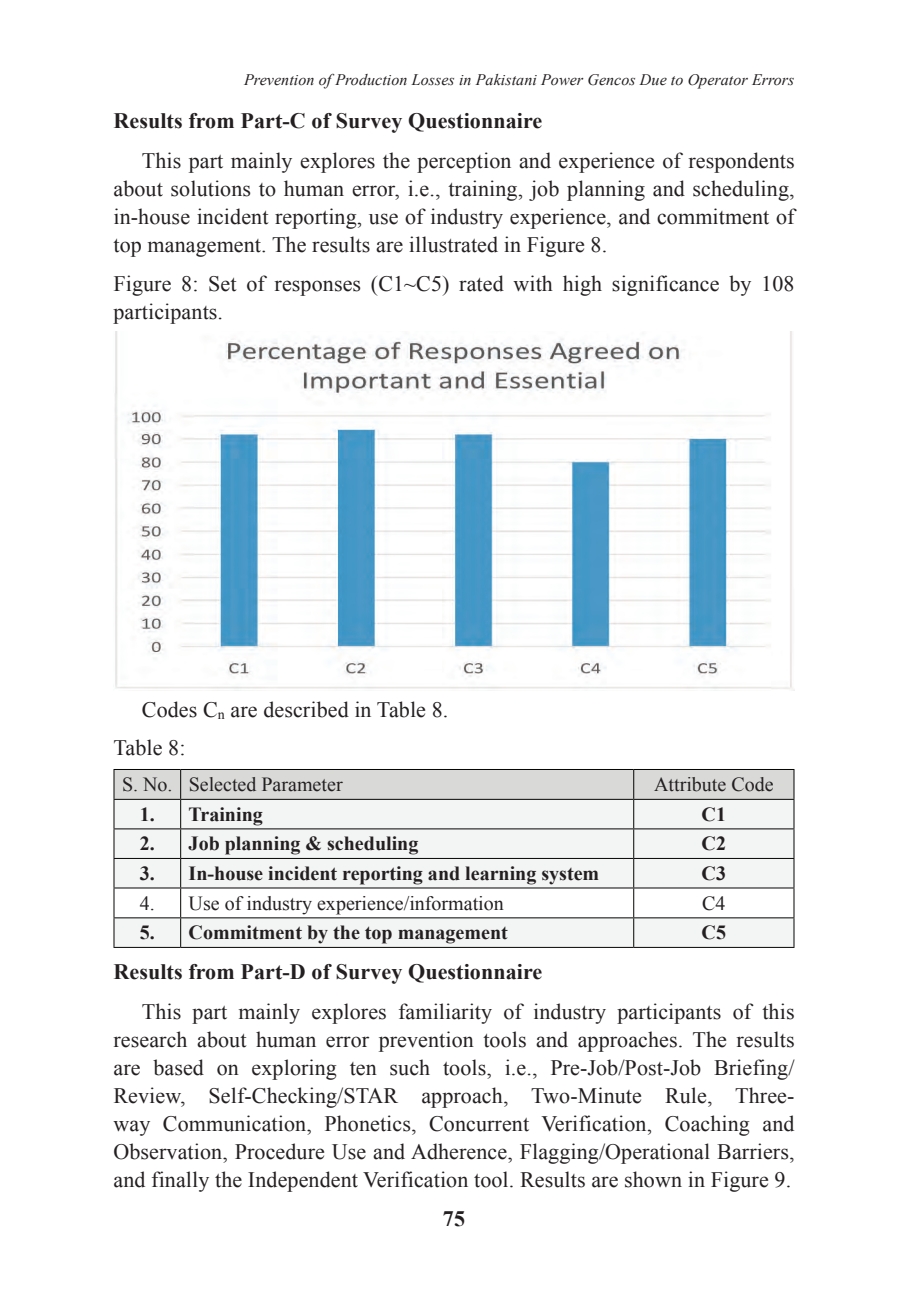
<style>
.page{position:relative;width:908px;height:1304px;background:#fff}
.page>*{position:absolute;margin:0;border:0;box-sizing:border-box;transform-origin:0 0}
.t1{font:22px/28px "Times New Roman";letter-spacing:.005em;color:#231f20;text-align:justify}
.t2{font:700 22px "Times New Roman";letter-spacing:.005em;color:#231f20}
.t3{font:700 20px "Times New Roman";color:#231f20}
.t4{font:20px "Times New Roman";color:#231f20}
.t5{font:italic 16px "Times New Roman";letter-spacing:.005em;color:#231f20}
</style>
<div class="page">
<img style="left:114px;top:332px;width:680px;height:359px">
<svg style="left:113px;top:769px;width:681px;height:179px"></svg>
<p class="t5" style="left:244px;top:70px;width:551px">Prevention of Production Losses in Pakistani Power Gencos Due to Operator Errors</p>
<p class="t2" style="left:113px;top:108px;width:430px">Results from Part-C of Survey Questionnaire</p>
<p class="t1" style="left:113px;top:146px;width:682px;text-indent:28px">This part mainly explores the perception and experience of respondents about solutions to human error, i.e., training, job planning and scheduling, in-house incident reporting, use of industry experience, and commitment of top management. The results are illustrated in Figure 8.</p>
<p class="t1" style="left:113px;top:269px;width:682px">Figure 8: Set of responses (C1~C5) rated with high significance by 108 participants.</p>
<p class="t1" style="left:113px;top:690px;width:336px;line-height:38.4px;text-indent:28px">Codes C<sub>n</sub> are described in Table 8.<br>Table 8:</p>
<p class="t4" style="left:122px;top:773px;width:222px">S. No. Selected Parameter</p>
<p class="t4" style="left:653px;top:773px;width:121px">Attribute Code</p>
<p class="t3" style="left:140px;top:803px;width:124px">1. Training</p>
<p class="t3" style="left:701px;top:803px;width:26px">C1</p>
<p class="t3" style="left:140px;top:832px;width:280px">2. Job planning &amp; scheduling</p>
<p class="t3" style="left:701px;top:832px;width:26px">C2</p>
<p class="t3" style="left:140px;top:862px;width:461px">3. In-house incident reporting and learning system</p>
<p class="t3" style="left:701px;top:862px;width:26px">C3</p>
<p class="t4" style="left:140px;top:892px;width:365px">4. Use of industry experience/information</p>
<p class="t4" style="left:701px;top:892px;width:25px">C4</p>
<p class="t3" style="left:140px;top:921px;width:369px">5. Commitment by the top management</p>
<p class="t3" style="left:701px;top:921px;width:26px">C5</p>
<p class="t2" style="left:113px;top:959px;width:430px">Results from Part-D of Survey Questionnaire</p>
<p class="t1" style="left:113px;top:997px;width:682px;text-indent:28px">This part mainly explores familiarity of industry participants of this research about human error prevention tools and approaches. The results are based on exploring ten such tools, i.e., Pre-Job/Post-Job Briefing/ Review, Self-Checking/STAR approach, Two-Minute Rule, Three&shy;way Communication, Phonetics, Concurrent Verification, Coaching and Observation, Procedure Use and Adherence, Flagging/Operational Barriers, and finally the Independent Verification tool. Results are shown in Figure 9.</p>
<p class="t2" style="left:443px;top:1206px;width:23px">75</p>
</div>
